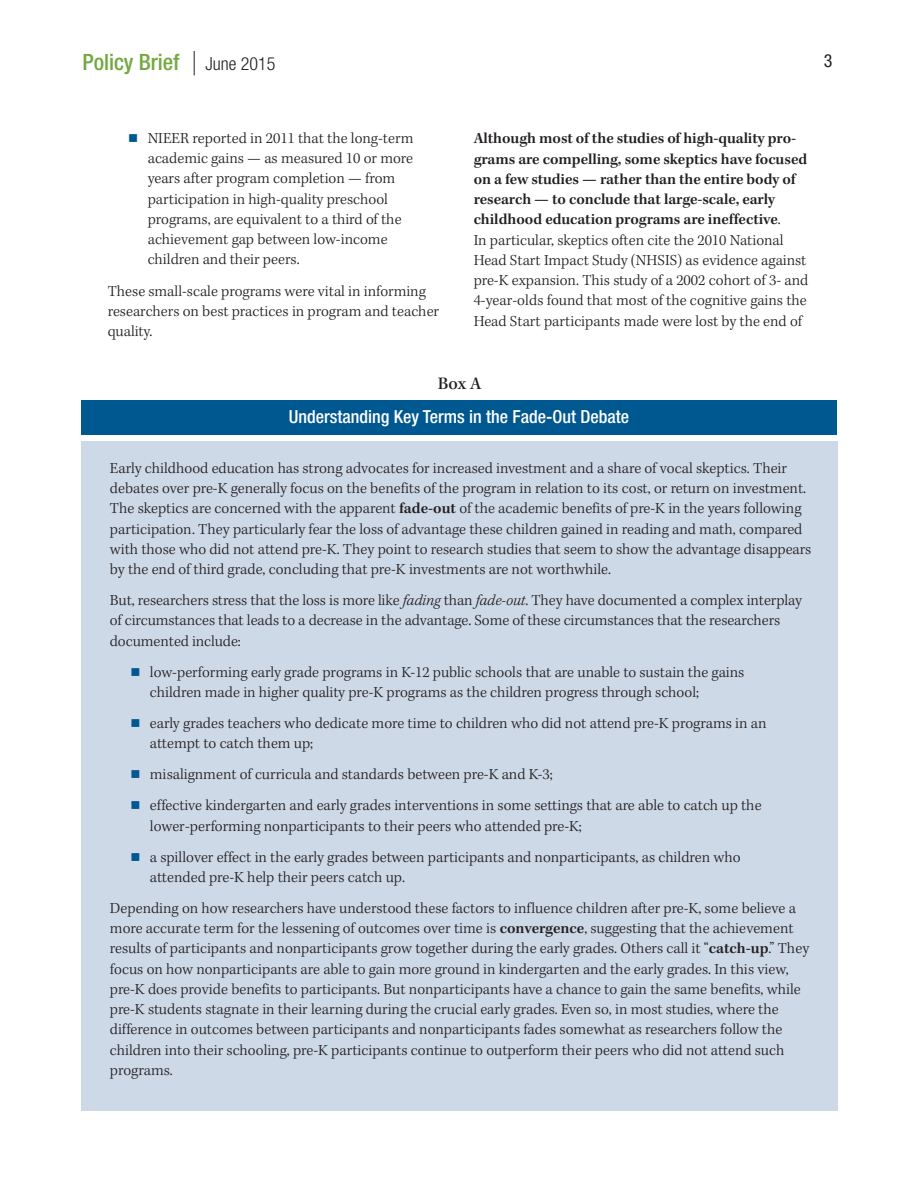
<style>
.page{position:relative;width:918px;height:1188px;background:#fff}
.page>*{position:absolute;margin:0;border:0;box-sizing:border-box;transform-origin:0 0}
.t1{font:500 condensed 22.5px "Helvetica Neue";color:#73a841}
.t2{font:500 condensed 18px "Helvetica Neue";color:#fff}
.t3{font:500 18px "Kepler Std";color:#231f20}
.t4{font:condensed 18px "Helvetica Neue";color:#231f20}
.t5{font:300 15.75px/20.2px "Kepler Std";color:#231f20}
.s1{font-weight:300;font-size:18px;color:#231f20}
.s2{color:#005890}
.s3{font-weight:600}
.s4{font-style:italic}
</style>
<div class="page">
<svg style="left:194px;top:51px;width:1px;height:24px"></svg>
<div style="left:81px;top:441px;width:756px;height:669px;background:#ced9e8"></div>
<div style="left:81px;top:400px;width:756px;height:35px;background:#005890"></div>
<h1 class="t1" style="left:82px;top:54px;width:194px">Policy Brief <span class="s1">June 2015</span></h1>
<p class="t4" style="left:824px;top:54px;width:10px">3</p>
<p class="t5" style="left:148px;top:129px;width:267px;text-indent:-19px"><span class="s2">■</span> NIEER reported in 2011 that the long-term academic gains — as measured 10 or more years after program completion — from participation in high-quality preschool programs, are equivalent to a third of the achievement gap between low-income children and their peers.</p>
<p class="t5" style="left:108px;top:282px;width:333px">These small-scale programs were vital in informing researchers on best practices in program and teacher quality.</p>
<p class="t5" style="left:474px;top:130px;width:336px"><span class="s3">Although most of the studies of high-quality pro&shy;grams are compelling, some skeptics have focused on a few studies — rather than the entire body of research — to conclude that large-scale, early childhood education programs are ineffective</span>.<br>In particular, skeptics often cite the 2010 National Head Start Impact Study (NHSIS) as evidence against pre-K expansion. This study of a 2002 cohort of 3- and 4-year-olds found that most of the cognitive gains the Head Start participants made were lost by the end of</p>
<p class="t3" style="left:438px;top:377px;width:45px">Box A</p>
<p class="t2" style="left:289px;top:410px;width:342px">Understanding Key Terms in the Fade-Out Debate</p>
<p class="t5" style="left:110px;top:459px;width:703px">Early childhood education has strong advocates for increased investment and a share of vocal skeptics. Their debates over pre-K generally focus on the benefits of the program in relation to its cost, or return on investment.<br>The skeptics are concerned with the apparent <span class="s3">fade-out</span> of the academic benefits of pre-K in the years following participation. They particularly fear the loss of advantage these children gained in reading and math, compared with those who did not attend pre-K. They point to research studies that seem to show the advantage disappears by the end of third grade, concluding that pre-K investments are not worthwhile.</p>
<p class="t5" style="left:110px;top:592px;width:694px">But, researchers stress that the loss is more like <span class="s4">fading</span> than <span class="s4">fade-out</span>. They have documented a complex interplay of circumstances that leads to a decrease in the advantage. Some of these circumstances that the researchers documented include:</p>
<p class="t5" style="left:150px;top:663px;width:596px;text-indent:-20px"><span class="s2">■</span> low-performing early grade programs in K-12 public schools that are unable to sustain the gains children made in higher quality pre-K programs as the children progress through school;</p>
<p class="t5" style="left:150px;top:714px;width:618px;text-indent:-20px"><span class="s2">■</span> early grades teachers who dedicate more time to children who did not attend pre-K programs in an attempt to catch them up;</p>
<p class="t5" style="left:130px;top:766px;width:424px"><span class="s2">■</span> misalignment of curricula and standards between pre-K and K-3;</p>
<p class="t5" style="left:150px;top:797px;width:613px;text-indent:-19px"><span class="s2">■</span> effective kindergarten and early grades interventions in some settings that are able to catch up the lower-performing nonparticipants to their peers who attended pre-K;</p>
<p class="t5" style="left:150px;top:848px;width:592px;text-indent:-19px"><span class="s2">■</span> a spillover effect in the early grades between participants and nonparticipants, as children who attended pre-K help their peers catch up.</p>
<p class="t5" style="left:110px;top:899px;width:701px">Depending on how researchers have understood these factors to influence children after pre-K, some believe a more accurate term for the lessening of outcomes over time is <span class="s3">convergence</span>, suggesting that the achievement results of participants and nonparticipants grow together during the early grades. Others call it “<span class="s3">catch-up</span>.” They focus on how nonparticipants are able to gain more ground in kindergarten and the early grades. In this view, pre-K does provide benefits to participants. But nonparticipants have a chance to gain the same benefits, while pre-K students stagnate in their learning during the crucial early grades. Even so, in most studies, where the difference in outcomes between participants and nonparticipants fades somewhat as researchers follow the children into their schooling, pre-K participants continue to outperform their peers who did not attend such programs.</p>
</div>
